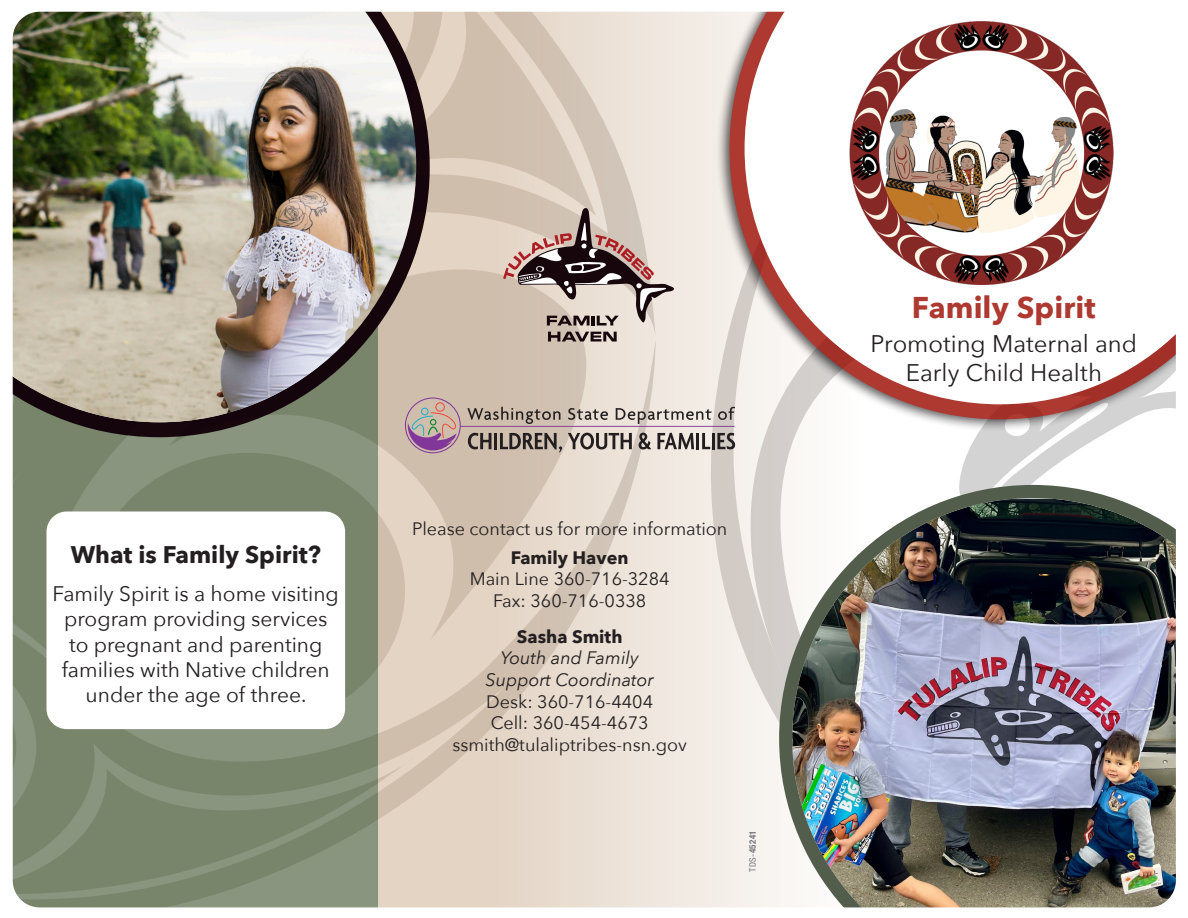
<style>
.page{position:relative;width:1188px;height:918px;background:#fff}
.page>*{position:absolute;margin:0;border:0;box-sizing:border-box;transform-origin:0 0}
.t1{font:700 30px "Avenir Next";letter-spacing:.005em;color:#ae3930}
.t2{font:24px/28.8px "Avenir Next";color:#231f20;text-align:center}
.t3{font:700 24px "Avenir Next";color:#231f20}
.t4{font:21px/25.2px "Avenir Next";color:#231f20;text-align:center}
.t5{font:18px/21.6px "Avenir Next";color:#231f20;text-align:center}
.t6{font:700 18px "Avenir Next";color:#231f20}
.t7{font:700 condensed 9px "Helvetica Neue LT Std";letter-spacing:.03em;color:#76787b}
.s1{font-weight:700}
.s2{font-style:italic}
.s3{font-weight:400}
</style>
<div class="page">
<img style="left:12px;top:11px;width:1164px;height:897px">
<p class="t3" style="left:71px;top:533px;width:252px">What is Family Spirit?</p>
<p class="t4" style="left:53px;top:580px;width:288px">Family Spirit is a home visiting program providing services to pregnant and parenting families with Native children under the age of three.</p>
<p class="t5" style="left:412px;top:517px;width:317px">Please contact us for more information</p>
<p class="t5" style="left:470px;top:546px;width:201px"><span class="s1">Family Haven<br></span>Main Line 360-716-3284<br>Fax: 360-716-0338</p>
<p class="t6" style="left:517px;top:621px;width:107px">Sasha Smith</p>
<p class="t5" style="left:452px;top:647px;width:236px"><span class="s2">Youth and Family<br>Support Coordinator<br></span>Desk: 360-716-4404<br>Cell: 360-454-4673 ssmith@tulaliptribes-nsn.gov</p>
<p class="t7" style="left:747px;top:872px;width:42px;rotate:-90deg"><span class="s3">TDS-</span>45241</p>
<p class="t1" style="left:912px;top:282px;width:185px">Family Spirit</p>
<p class="t2" style="left:870px;top:329px;width:268px">Promoting Maternal and<br>Early Child Health</p>
</div>
